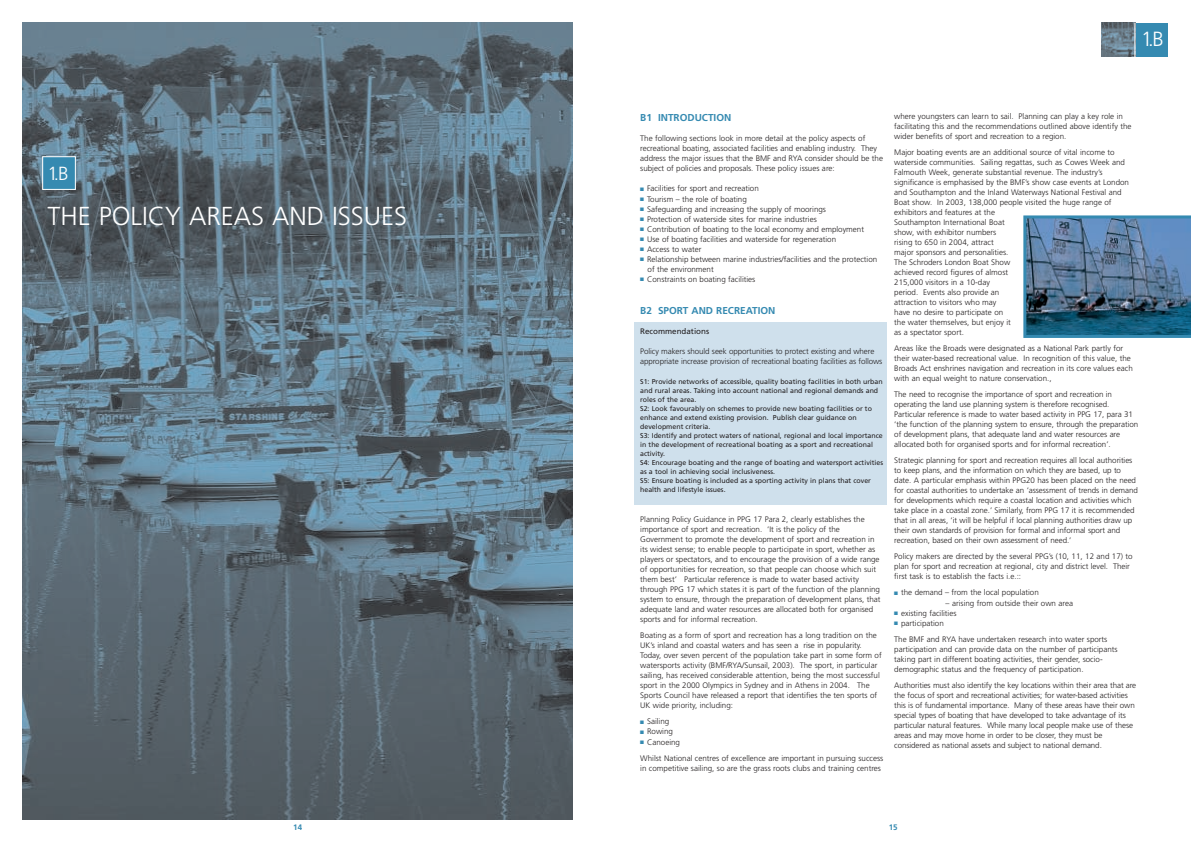
<style>
.page{position:relative;width:1191px;height:842px;background:#fff}
.page>*{position:absolute;margin:0;border:0;box-sizing:border-box;transform-origin:0 0}
.t1{font:300 26px "Frutiger";color:#fff}
.t2{font:300 20.5px "Frutiger";color:#fff}
.t3{font:300 19px "Frutiger";color:#fff}
.t4{font:700 10px "Frutiger";color:#358ab1}
.t5{font:300 8px/10px "Frutiger";color:#231f20}
.t6{font:8px "Frutiger";color:#231f20}
.t7{font:700 8px "Frutiger";color:#358ab1}
.t8{font:7px/9px "Frutiger";color:#231f20}
.s1{color:#358ab1}
</style>
<div class="page">
<div style="left:634px;top:322px;width:252px;height:183px;background:#cfe0ec"></div>
<img style="left:23px;top:23px;width:550px;height:796px">
<div style="left:1134px;top:23px;width:34px;height:33px;background:#358ab1"></div>
<div style="left:43px;top:157px;width:32px;height:32px;background:#358ab1"></div>
<div style="left:42px;top:156px;width:34px;height:34px;border:1px solid #fff"></div>
<img style="left:1101px;top:23px;width:33px;height:33px">
<hr style="left:1134px;top:23px;width:1px;height:35px;background:#fff">
<svg style="left:1023px;top:215px;width:168px;height:123px;background:#4a7293"></svg>
<h3 class="t3" style="left:48px;top:165px;width:23px">1.B</h3>
<h1 class="t1" style="left:48px;top:206px;width:361px">THE POLICY AREAS AND ISSUES</h1>
<h2 class="t2" style="left:1141px;top:31px;width:24px">1.B</h2>
<p class="t4" style="left:640px;top:113px;width:93px">B1 INTRODUCTION</p>
<p class="t5" style="left:640px;top:134px;width:244px">The following sections look in more detail at the policy aspects of recreational boating, associated facilities and enabling industry. They address the major issues that the BMF and RYA consider should be the subject of policies and proposals. These policy issues are:</p>
<p class="t5" style="left:640px;top:184px;width:120px"><span class="s1">■</span> Facilities for sport and recreation</p>
<p class="t5" style="left:640px;top:194px;width:108px"><span class="s1">■</span> Tourism – the role of boating</p>
<p class="t5" style="left:640px;top:204px;width:187px"><span class="s1">■</span> Safeguarding and increasing the supply of moorings</p>
<p class="t5" style="left:640px;top:215px;width:178px"><span class="s1">■</span> Protection of waterside sites for marine industries</p>
<p class="t5" style="left:640px;top:225px;width:225px"><span class="s1">■</span> Contribution of boating to the local economy and employment</p>
<p class="t5" style="left:640px;top:235px;width:197px"><span class="s1">■</span> Use of boating facilities and waterside for regeneration</p>
<p class="t5" style="left:640px;top:245px;width:63px"><span class="s1">■</span> Access to water</p>
<p class="t5" style="left:647px;top:255px;width:231px;text-indent:-7px"><span class="s1">■</span> Relationship between marine industries/facilities and the protection of the environment</p>
<p class="t5" style="left:640px;top:275px;width:117px"><span class="s1">■</span> Constraints on boating facilities</p>
<p class="t4" style="left:640px;top:306px;width:137px">B2 SPORT AND RECREATION</p>
<p class="t6" style="left:640px;top:328px;width:70px">Recommendations</p>
<p class="t5" style="left:640px;top:347px;width:244px">Policy makers should seek opportunities to protect existing and where appropriate increase provision of recreational boating facilities as follows</p>
<p class="t8" style="left:640px;top:377px;width:244px">S1: Provide networks of accessible, quality boating facilities in both urban and rural areas. Taking into account national and regional demands and roles of the area.<br>S2: Look favourably on schemes to provide new boating facilities or to enhance and extend existing provision. Publish clear guidance on development criteria.<br>S3: Identify and protect waters of national, regional and local importance in the development of recreational boating as a sport and recreational activity.<br>S4: Encourage boating and the range of boating and watersport activities as a tool in achieving social inclusiveness.<br>S5: Ensure boating is included as a sporting activity in plans that cover</p>
<p class="t8" style="left:640px;top:486px;width:87px">health and lifestyle issues.</p>
<p class="t5" style="left:640px;top:515px;width:242px">Planning Policy Guidance in PPG 17 Para 2, clearly establishes the importance of sport and recreation. ‘It is the policy of the Government to promote the development of sport and recreation in its widest sense; to enable people to participate in sport, whether as players or spectators, and to encourage the provision of a wide range of opportunities for recreation, so that people can choose which suit them best’ Particular reference is made to water based activity through PPG 17 which states it is part of the function of the planning system to ensure, through the preparation of development plans, that adequate land and water resources are allocated both for organised sports and for informal recreation.</p>
<p class="t5" style="left:640px;top:631px;width:243px">Boating as a form of sport and recreation has a long tradition on the UK’s inland and coastal waters and has seen a rise in popularity.<br>Today, over seven percent of the population take part in some form of watersports activity (BMF/RYA/Sunsail, 2003). The sport, in particular sailing, has received considerable attention, being the most successful sport in the 2000 Olympics in Sydney and in Athens in 2004. The Sports Council have released a report that identifies the ten sports of UK wide priority, including:</p>
<p class="t5" style="left:640px;top:717px;width:31px"><span class="s1">■</span> Sailing</p>
<p class="t5" style="left:640px;top:727px;width:34px"><span class="s1">■</span> Rowing</p>
<p class="t5" style="left:640px;top:734px;width:245px;line-height:16.1px"><span class="s1">■</span> Canoeing<br>Whilst National centres of excellence are important in pursuing success</p>
<p class="t5" style="left:640px;top:763px;width:242px">in competitive sailing, so are the grass roots clubs and training centres</p>
<p class="t5" style="left:894px;top:112px;width:239px">where youngsters can learn to sail. Planning can play a key role in facilitating this and the recommendations outlined above identify the wider benefits of sport and recreation to a region.</p>
<p class="t5" style="left:894px;top:148px;width:236px">Major boating events are an additional source of vital income to waterside communities. Sailing regattas, such as Cowes Week and Falmouth Week, generate substantial revenue. The industry’s significance is emphasised by the BMF’s show case events at London and Southampton and the Inland Waterways National Festival and Boat show. In 2003, 138,000 people visited the huge range of exhibitors and features at the<br>Southampton International Boat<br>show, with exhibitor numbers<br>rising to 650 in 2004, attract<br>major sponsors and personalities.<br>The Schroders London Boat Show<br>achieved record figures of almost<br>215,000 visitors in a 10-day<br>period. Events also provide an<br>attraction to visitors who may<br>have no desire to participate on<br>the water themselves, but enjoy it<br>as a spectator sport.</p>
<p class="t5" style="left:894px;top:344px;width:240px">Areas like the Broads were designated as a National Park partly for their water-based recreational value. In recognition of this value, the Broads Act enshrines navigation and recreation in its core values each with an equal weight to nature conservation.,</p>
<p class="t5" style="left:894px;top:390px;width:245px">The need to recognise the importance of sport and recreation in operating the land use planning system is therefore recognised.<br>Particular reference is made to water based activity in PPG 17, para 31 ‘the function of the planning system to ensure, through the preparation of development plans, that adequate land and water resources are allocated both for organised sports and for informal recreation’.</p>
<p class="t5" style="left:894px;top:456px;width:245px">Strategic planning for sport and recreation requires all local authorities to keep plans, and the information on which they are based, up to date. A particular emphasis within PPG20 has been placed on the need for coastal authorities to undertake an ‘assessment of trends in demand for developments which require a coastal location and activities which take place in a coastal zone.’ Similarly, from PPG 17 it is recommended that in all areas, ‘it will be helpful if local planning authorities draw up their own standards of provision for formal and informal sport and recreation, based on their own assessment of need.’</p>
<p class="t5" style="left:894px;top:552px;width:240px">Policy makers are directed by the several PPG’s (10, 11, 12 and 17) to plan for sport and recreation at regional, city and district level. Their first task is to establish the facts i.e.::</p>
<p class="t5" style="left:894px;top:588px;width:146px"><span class="s1">■</span> the demand – from the local population</p>
<p class="t5" style="left:945px;top:598px;width:129px">– arising from outside their own area</p>
<p class="t5" style="left:894px;top:608px;width:64px"><span class="s1">■</span> existing facilities</p>
<p class="t5" style="left:894px;top:615px;width:214px;line-height:16.1px"><span class="s1">■</span> participation<br>The BMF and RYA have undertaken research into water sports</p>
<p class="t5" style="left:894px;top:645px;width:225px">participation and can provide data on the number of participants taking part in different boating activities, their gender, socio&shy;demographic status and the frequency of participation.</p>
<p class="t5" style="left:894px;top:681px;width:243px">Authorities must also identify the key locations within their area that are the focus of sport and recreational activities; for water-based activities this is of fundamental importance. Many of these areas have their own special types of boating that have developed to take advantage of its particular natural features. While many local people make use of these areas and may move home in order to be closer, they must be considered as national assets and subject to national demand.</p>
<p class="t7" style="left:293px;top:824px;width:10px">14</p>
<p class="t7" style="left:888px;top:824px;width:10px">15</p>
</div>
